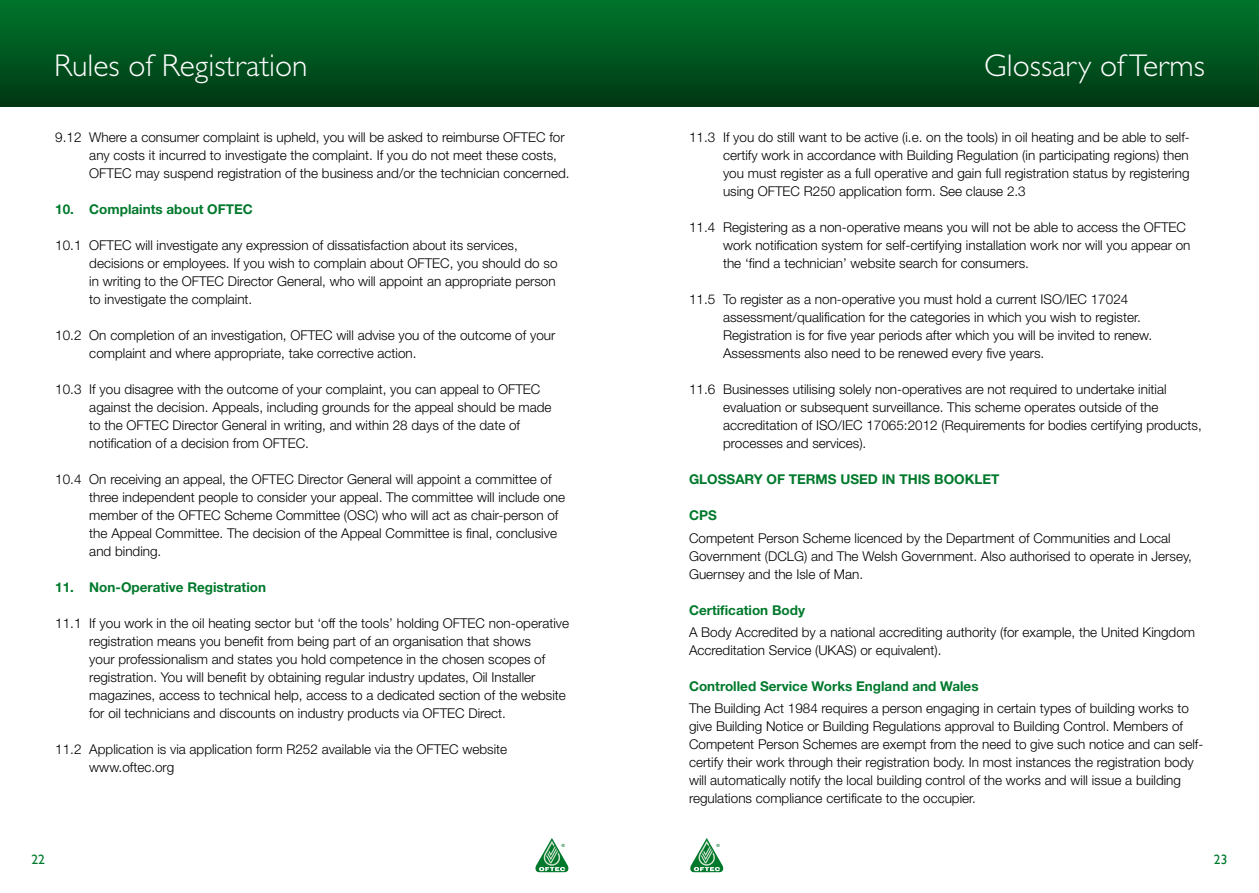
<style>
.page{position:relative;width:1259px;height:893px;background:#fff}
.page>*{position:absolute;margin:0;border:0;box-sizing:border-box;transform-origin:0 0}
.t1{font:300 31.5px "Gill Sans";color:#fff}
.t2{font:300 13.5px/18px "Helvetica Neue";color:#000}
.t3{font:700 13.5px "Helvetica Neue";color:#00792c}
.t4{font:13.5px "Gill Sans";color:#00792c}
</style>
<div class="page">
<div style="left:0;top:0;width:642px;height:106px;background:linear-gradient(to bottom,#00762c,#003813)"></div>
<div style="left:642px;top:0;width:617px;height:106px;background:linear-gradient(to bottom,#00762c,#003813)"></div>
<svg style="left:535px;top:838px;width:34px;height:35px"></svg>
<svg style="left:690px;top:838px;width:34px;height:35px"></svg>
<h1 class="t1" style="left:54px;top:47px;width:255px">Rules of Registration</h1>
<h1 class="t1" style="left:984px;top:47px;width:222px">Glossary of Terms</h1>
<p class="t2" style="left:89px;top:128px;width:482px;text-indent:-34px">9.12 Where a consumer complaint is upheld, you will be asked to reimburse OFTEC for any costs it incurred to investigate the complaint. If you do not meet these costs,<br>OFTEC may suspend registration of the business and/or the technician concerned.</p>
<p class="t3" style="left:55px;top:201px;width:199px">10. Complaints about OFTEC</p>
<p class="t2" style="left:89px;top:236px;width:470px;text-indent:-34px">10.1 OFTEC will investigate any expression of dissatisfaction about its services, decisions or employees. If you wish to complain about OFTEC, you should do so in writing to the OFTEC Director General, who will appoint an appropriate person to investigate the complaint.</p>
<p class="t2" style="left:89px;top:326px;width:467px;text-indent:-34px">10.2 On completion of an investigation, OFTEC will advise you of the outcome of your complaint and where appropriate, take corrective action.</p>
<p class="t2" style="left:89px;top:380px;width:464px;text-indent:-34px">10.3 If you disagree with the outcome of your complaint, you can appeal to OFTEC against the decision. Appeals, including grounds for the appeal should be made to the OFTEC Director General in writing, and within 28 days of the date of notification of a decision from OFTEC.</p>
<p class="t2" style="left:89px;top:470px;width:477px;text-indent:-34px">10.4 On receiving an appeal, the OFTEC Director General will appoint a committee of three independent people to consider your appeal. The committee will include one member of the OFTEC Scheme Committee (OSC) who will act as chair-person of the Appeal Committee. The decision of the Appeal Committee is final, conclusive and binding.</p>
<p class="t3" style="left:55px;top:579px;width:212px">11. Non-Operative Registration</p>
<p class="t2" style="left:89px;top:614px;width:481px;text-indent:-34px">11.1 If you work in the oil heating sector but ‘off the tools’ holding OFTEC non-operative registration means you benefit from being part of an organisation that shows<br>your professionalism and states you hold competence in the chosen scopes of registration. You will benefit by obtaining regular industry updates, Oil Installer magazines, access to technical help, access to a dedicated section of the website for oil technicians and discounts on industry products via OFTEC Direct.</p>
<p class="t2" style="left:89px;top:740px;width:419px;text-indent:-34px">11.2 Application is via application form R252 available via the OFTEC website www.oftec.org</p>
<p class="t2" style="left:723px;top:128px;width:468px;text-align:justify;text-indent:-34px">11.3 If you do still want to be active (i.e. on the tools) in oil heating and be able to self&shy;certify work in accordance with Building Regulation (in participating regions) then you must register as a full operative and gain full registration status by registering using OFTEC R250 application form. See clause 2.3</p>
<p class="t2" style="left:723px;top:218px;width:469px;text-indent:-34px">11.4 Registering as a non-operative means you will not be able to access the OFTEC work notification system for self-certifying installation work nor will you appear on the ‘find a technician’ website search for consumers.</p>
<p class="t2" style="left:723px;top:290px;width:431px;text-indent:-34px">11.5 To register as a non-operative you must hold a current ISO/IEC 17024 assessment/qualification for the categories in which you wish to register.<br>Registration is for five year periods after which you will be invited to renew.<br>Assessments also need to be renewed every five years.</p>
<p class="t2" style="left:723px;top:380px;width:480px;text-indent:-34px">11.6 Businesses utilising solely non-operatives are not required to undertake initial evaluation or subsequent surveillance. This scheme operates outside of the accreditation of ISO/IEC 17065:2012 (Requirements for bodies certifying products, processes and services).</p>
<p class="t3" style="left:689px;top:471px;width:312px">GLOSSARY OF TERMS USED IN THIS BOOKLET</p>
<p class="t3" style="left:689px;top:507px;width:29px">CPS</p>
<p class="t2" style="left:689px;top:529px;width:504px">Competent Person Scheme licenced by the Department of Communities and Local<br>Government (DCLG) and The Welsh Government. Also authorised to operate in Jersey,<br>Guernsey and the Isle of Man.</p>
<p class="t3" style="left:689px;top:601px;width:117px">Certification Body</p>
<p class="t2" style="left:689px;top:623px;width:507px">A Body Accredited by a national accrediting authority (for example, the United Kingdom<br>Accreditation Service (UKAS) or equivalent).</p>
<p class="t3" style="left:689px;top:678px;width:291px">Controlled Service Works England and Wales</p>
<p class="t2" style="left:689px;top:699px;width:516px">The Building Act 1984 requires a person engaging in certain types of building works to give Building Notice or Building Regulations approval to Building Control. Members of Competent Person Schemes are exempt from the need to give such notice and can self&shy;certify their work through their registration body. In most instances the registration body will automatically notify the local building control of the works and will issue a building regulations compliance certificate to the occupier.</p>
<p class="t4" style="left:32px;top:851px;width:15px">22</p>
<p class="t4" style="left:1214px;top:851px;width:15px">23</p>
</div>
